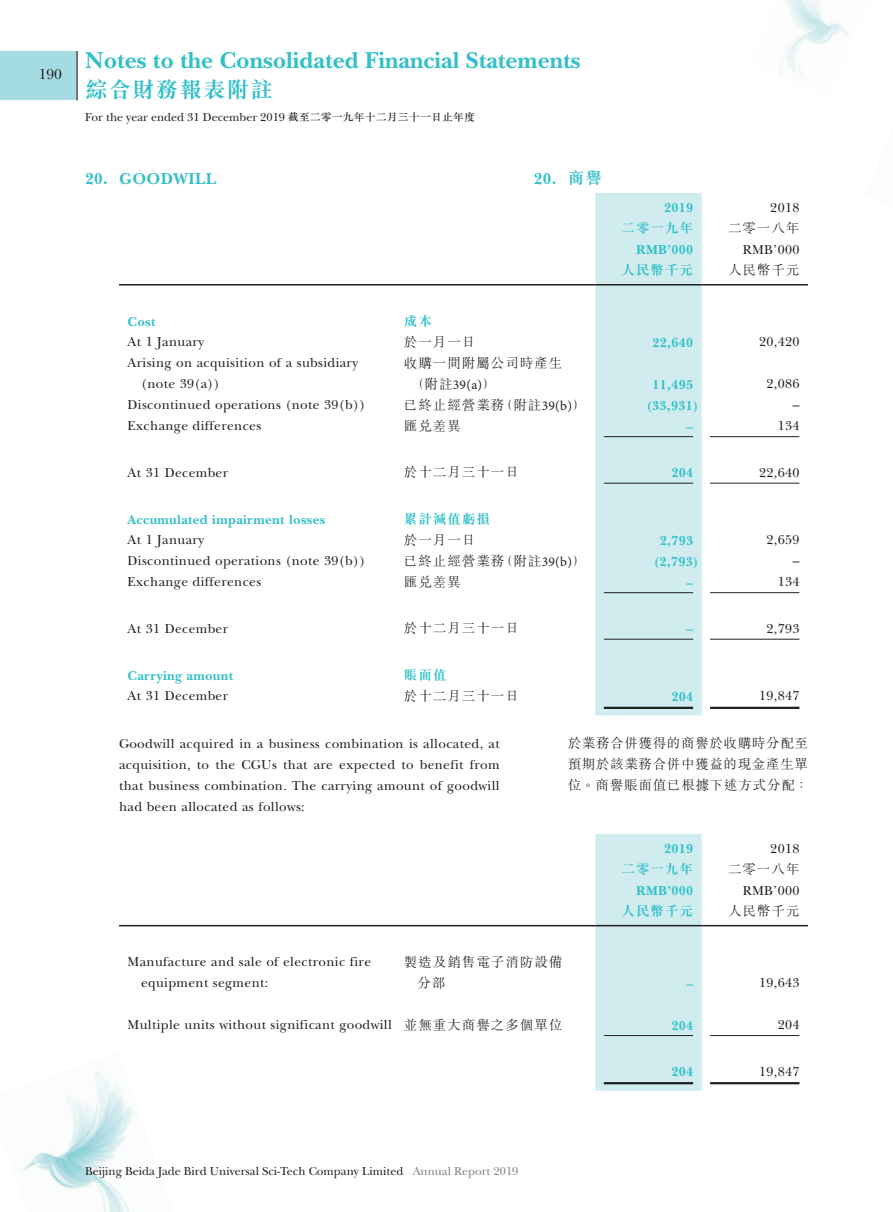
<style>
.page{position:relative;width:893px;height:1212px;background:#fff}
.page>*{position:absolute;margin:0;border:0;box-sizing:border-box;transform-origin:0 0}
.t1{font:700 24px "New Baskerville Std";color:#33c0c9}
.t2{font:700 22.5px "M Sung HK";letter-spacing:.05em;color:#33c0c9}
._01_H1{font:700 16.5px "New Baskerville Std";letter-spacing:.025em;color:#33c0c9}
._001_H1_C{font:700 16.5px "New Baskerville Std";color:#33c0c9}
.t3{font:15px "New Baskerville Std";color:#231f20}
._50_Table_txt{font:13.5px/21px "New Baskerville Std";letter-spacing:.025em;color:#231f20}
._00_txt{font:13.5px/21px "New Baskerville Std";letter-spacing:.025em;color:#231f20;text-align:justify}
._50_Table_txt-2{font:300 13.5px/21px "M Sung HK";letter-spacing:.075em;color:#231f20}
._50_Table_txt-3{font:700 13.5px "New Baskerville Std";letter-spacing:.025em;color:#33c0c9}
._000_txt_C{font:300 13.5px/21px "M Sung HK";letter-spacing:.05em;color:#231f20;text-align:justify}
._50_Table_txt-4{font:700 13.5px "M Sung HK";letter-spacing:.075em;color:#33c0c9}
.t4{font:12px "New Baskerville Std";color:#231f20}
.s1{font-family:"M Sung HK";font-weight:500;font-size:10.5px}
.s2{font-family:"M Sung HK"}
.s3{font-family:"Minion Pro";font-weight:400}
.s4{color:#808285}
</style>
<div class="page">
<img style="left:22px;top:1071px;width:110px;height:141px">
<img style="left:780px;top:0;width:69px;height:77px">
<div style="left:0;top:51px;width:77px;height:49px;background:#a5dbe2"></div>
<hr style="left:77px;top:51px;width:1px;height:49px;background:#231f20">
<div style="left:595px;top:193px;width:107px;height:522px;background:#d0ecef"></div>
<hr style="left:119px;top:284px;width:285px;height:1px;background:#231f20">
<hr style="left:404px;top:284px;width:191px;height:1px;background:#231f20">
<hr style="left:595px;top:284px;width:107px;height:1px;background:#231f20">
<hr style="left:702px;top:284px;width:106px;height:1px;background:#231f20">
<hr style="left:604px;top:436px;width:89px;height:1px;background:#231f20">
<hr style="left:710px;top:436px;width:89px;height:1px;background:#231f20">
<hr style="left:604px;top:483px;width:89px;height:1px;background:#231f20">
<hr style="left:710px;top:483px;width:89px;height:1px;background:#231f20">
<hr style="left:604px;top:592px;width:89px;height:1px;background:#231f20">
<hr style="left:710px;top:592px;width:89px;height:1px;background:#231f20">
<hr style="left:604px;top:639px;width:89px;height:1px;background:#231f20">
<hr style="left:710px;top:639px;width:89px;height:1px;background:#231f20">
<hr style="left:604px;top:707px;width:89px;height:2px;background:#231f20">
<hr style="left:710px;top:707px;width:89px;height:2px;background:#231f20">
<div style="left:595px;top:834px;width:107px;height:257px;background:#d0ecef"></div>
<hr style="left:119px;top:925px;width:285px;height:1px;background:#231f20">
<hr style="left:404px;top:925px;width:191px;height:1px;background:#231f20">
<hr style="left:595px;top:925px;width:107px;height:1px;background:#231f20">
<hr style="left:702px;top:925px;width:106px;height:1px;background:#231f20">
<hr style="left:604px;top:1035px;width:89px;height:1px;background:#231f20">
<hr style="left:710px;top:1035px;width:89px;height:1px;background:#231f20">
<hr style="left:604px;top:1082px;width:89px;height:2px;background:#231f20">
<hr style="left:710px;top:1082px;width:89px;height:2px;background:#231f20">
<p class="t3" style="left:39px;top:66px;width:25px">190</p>
<h1 class="t1" style="left:85px;top:46px;width:497px">Notes to the Consolidated Financial Statements</h1>
<h2 class="t2" style="left:85px;top:74px;width:189px">綜合財務報表附註</h2>
<p class="t4" style="left:85px;top:110px;width:391px">For the year ended 31 December 2019 <span class="s1">截至二零一九年十二月三十一日止年度</span></p>
<p class="_01_H1" style="left:85px;top:169px;width:133px">20. GOODWILL</p>
<p class="_001_H1_C" style="left:534px;top:169px;width:70px">20. <span class="s2">商譽</span></p>
<p class="_50_Table_txt-3" style="left:664px;top:200px;width:31px">2019</p>
<p class="_50_Table_txt" style="left:770px;top:197px;width:31px">2018</p>
<p class="_50_Table_txt-4" style="left:621px;top:219px;width:73px">二零一九年</p>
<p class="_50_Table_txt-2" style="left:728px;top:217px;width:73px">二零一八年</p>
<p class="_50_Table_txt-3" style="left:636px;top:242px;width:58px">RMB’000</p>
<p class="_50_Table_txt" style="left:743px;top:239px;width:58px">RMB’000</p>
<p class="_50_Table_txt-4" style="left:621px;top:261px;width:73px">人民幣千元</p>
<p class="_50_Table_txt-2" style="left:728px;top:259px;width:73px">人民幣千元</p>
<p class="_50_Table_txt-3" style="left:128px;top:314px;width:29px">Cost</p>
<p class="_50_Table_txt-4" style="left:404px;top:311px;width:30px">成本</p>
<p class="_50_Table_txt" style="left:128px;top:331px;width:78px">At 1 January</p>
<p class="_50_Table_txt-2" style="left:404px;top:331px;width:73px">於一月一日</p>
<p class="_50_Table_txt-3" style="left:652px;top:335px;width:42px">22,640</p>
<p class="_50_Table_txt" style="left:759px;top:331px;width:42px">20,420</p>
<p class="_50_Table_txt" style="left:141px;top:352px;width:219px;text-indent:-14px">Arising on acquisition of a subsidiary (note 39(a))</p>
<p class="_50_Table_txt-2" style="left:411px;top:352px;width:153px;text-indent:-7px">收購一間附屬公司時產生（附註<span class="s3">39(a)</span>）</p>
<p class="_50_Table_txt-3" style="left:652px;top:377px;width:42px">11,495</p>
<p class="_50_Table_txt" style="left:766px;top:373px;width:34px">2,086</p>
<p class="_50_Table_txt" style="left:128px;top:394px;width:239px">Discontinued operations (note 39(b))</p>
<p class="_50_Table_txt-2" style="left:404px;top:394px;width:183px">已終止經營業務（附註<span class="s3">39(b)</span>）</p>
<p class="_50_Table_txt-3" style="left:647px;top:398px;width:53px">(33,931)</p>
<p class="_50_Table_txt" style="left:793px;top:394px;width:8px">–</p>
<p class="_50_Table_txt" style="left:128px;top:415px;width:135px">Exchange differences</p>
<p class="_50_Table_txt-2" style="left:404px;top:415px;width:58px">匯兌差異</p>
<p class="_50_Table_txt-3" style="left:686px;top:419px;width:8px">–</p>
<p class="_50_Table_txt" style="left:778px;top:415px;width:23px">134</p>
<p class="_50_Table_txt" style="left:128px;top:462px;width:102px">At 31 December</p>
<p class="_50_Table_txt-2" style="left:404px;top:461px;width:116px">於十二月三十一日</p>
<p class="_50_Table_txt-3" style="left:671px;top:465px;width:23px">204</p>
<p class="_50_Table_txt" style="left:759px;top:462px;width:42px">22,640</p>
<p class="_50_Table_txt-3" style="left:128px;top:512px;width:199px">Accumulated impairment losses</p>
<p class="_50_Table_txt-4" style="left:404px;top:509px;width:88px">累計減值虧損</p>
<p class="_50_Table_txt" style="left:128px;top:529px;width:78px">At 1 January</p>
<p class="_50_Table_txt-2" style="left:404px;top:529px;width:73px">於一月一日</p>
<p class="_50_Table_txt-3" style="left:660px;top:533px;width:35px">2,793</p>
<p class="_50_Table_txt" style="left:766px;top:529px;width:34px">2,659</p>
<p class="_50_Table_txt" style="left:128px;top:550px;width:239px">Discontinued operations (note 39(b))</p>
<p class="_50_Table_txt-2" style="left:404px;top:550px;width:183px">已終止經營業務（附註<span class="s3">39(b)</span>）</p>
<p class="_50_Table_txt-3" style="left:654px;top:554px;width:46px">(2,793)</p>
<p class="_50_Table_txt" style="left:793px;top:550px;width:8px">–</p>
<p class="_50_Table_txt" style="left:128px;top:571px;width:135px">Exchange differences</p>
<p class="_50_Table_txt-2" style="left:404px;top:571px;width:58px">匯兌差異</p>
<p class="_50_Table_txt-3" style="left:686px;top:575px;width:8px">–</p>
<p class="_50_Table_txt" style="left:778px;top:571px;width:23px">134</p>
<p class="_50_Table_txt" style="left:128px;top:618px;width:102px">At 31 December</p>
<p class="_50_Table_txt-2" style="left:404px;top:617px;width:116px">於十二月三十一日</p>
<p class="_50_Table_txt-3" style="left:686px;top:621px;width:8px">–</p>
<p class="_50_Table_txt" style="left:766px;top:618px;width:34px">2,793</p>
<p class="_50_Table_txt-3" style="left:128px;top:668px;width:107px">Carrying amount</p>
<p class="_50_Table_txt-4" style="left:404px;top:665px;width:44px">賬面值</p>
<p class="_50_Table_txt" style="left:128px;top:685px;width:102px">At 31 December</p>
<p class="_50_Table_txt-2" style="left:404px;top:685px;width:116px">於十二月三十一日</p>
<p class="_50_Table_txt-3" style="left:671px;top:689px;width:23px">204</p>
<p class="_50_Table_txt" style="left:759px;top:685px;width:42px">19,847</p>
<p class="_00_txt" style="left:119px;top:733px;width:382px">Goodwill acquired in a business combination is allocated, at acquisition, to the CGUs that are expected to benefit from that business combination. The carrying amount of goodwill had been allocated as follows:</p>
<p class="_50_Table_txt-3" style="left:664px;top:841px;width:31px">2019</p>
<p class="_50_Table_txt" style="left:770px;top:838px;width:31px">2018</p>
<p class="_50_Table_txt-4" style="left:621px;top:860px;width:73px">二零一九年</p>
<p class="_50_Table_txt-2" style="left:728px;top:858px;width:73px">二零一八年</p>
<p class="_50_Table_txt-3" style="left:636px;top:883px;width:58px">RMB’000</p>
<p class="_50_Table_txt" style="left:743px;top:880px;width:58px">RMB’000</p>
<p class="_50_Table_txt-4" style="left:621px;top:902px;width:73px">人民幣千元</p>
<p class="_50_Table_txt-2" style="left:728px;top:900px;width:73px">人民幣千元</p>
<p class="_50_Table_txt" style="left:141px;top:951px;width:232px;text-indent:-14px">Manufacture and sale of electronic fire equipment segment:</p>
<p class="_50_Table_txt-2" style="left:417px;top:950px;width:146px;text-indent:-14px">製造及銷售電子消防設備分部</p>
<p class="_000_txt_C" style="left:568px;top:732px;width:242px">於業務合併獲得的商譽於收購時分配至預期於該業務合併中獲益的現金產生單位。商譽賬面值已根據下述方式分配：</p>
<p class="_50_Table_txt-3" style="left:686px;top:975px;width:8px">–</p>
<p class="_50_Table_txt" style="left:759px;top:972px;width:42px">19,643</p>
<p class="_50_Table_txt" style="left:128px;top:1014px;width:266px">Multiple units without significant goodwill</p>
<p class="_50_Table_txt-2" style="left:404px;top:1013px;width:160px">並無重大商譽之多個單位</p>
<p class="_50_Table_txt-3" style="left:671px;top:1017px;width:23px">204</p>
<p class="_50_Table_txt" style="left:778px;top:1014px;width:23px">204</p>
<p class="_50_Table_txt-3" style="left:671px;top:1064px;width:23px">204</p>
<p class="_50_Table_txt" style="left:759px;top:1061px;width:42px">19,847</p>
<p class="t4" style="left:85px;top:1163px;width:435px">Beijing Beida Jade Bird Universal Sci-Tech Company Limited <span class="s4">Annual Report 2019</span></p>
</div>
